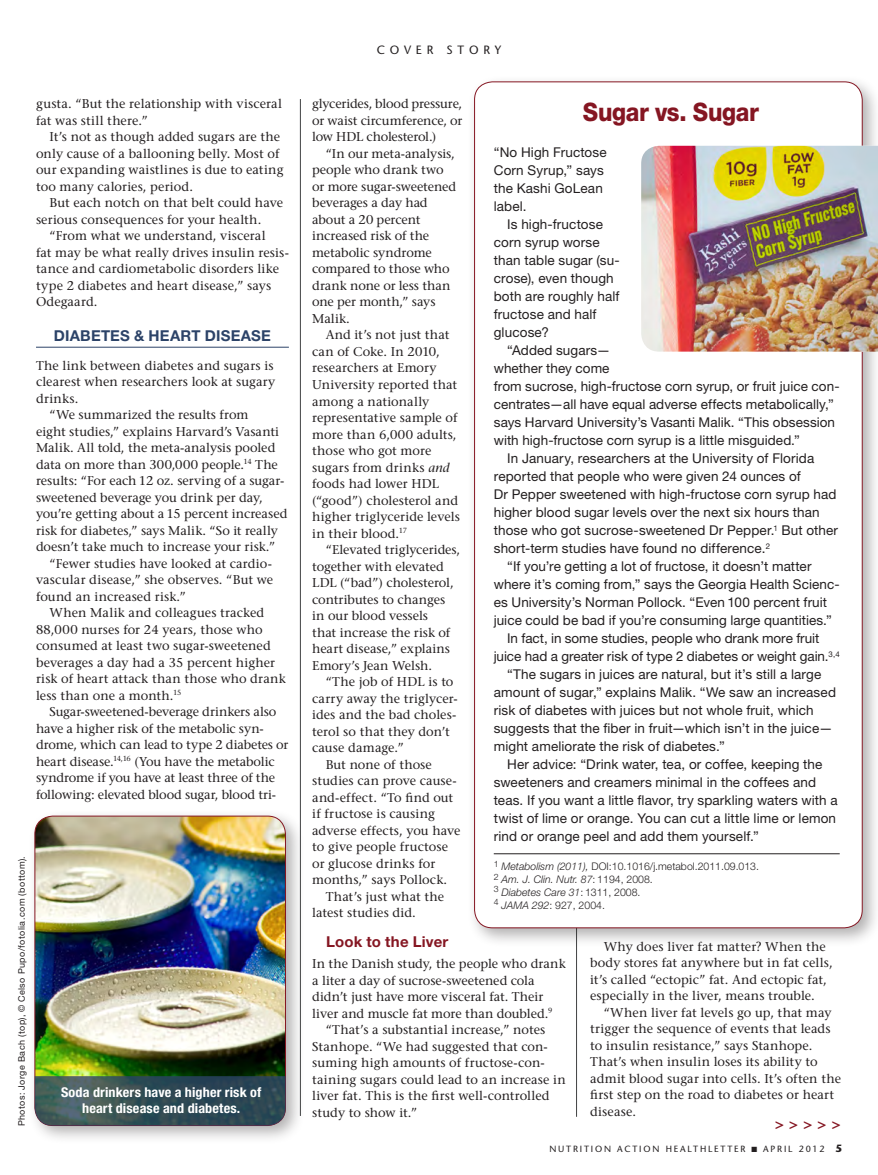
<style>
.page{position:relative;width:878px;height:1175px;background:#fff}
.page>*{position:absolute;margin:0;border:0;box-sizing:border-box;transform-origin:0 0}
.CS_BOX_HEAD_1{font:800 25.5px "Helvetica Neue LT Std";letter-spacing:-.015em;color:#851622;scale:.9 1}
.CS_Subhead{font:700 15px "Helvetica Neue LT Std";letter-spacing:.015em;color:#2c4368}
.CS_Subhead_2{font:700 15px "Helvetica Neue LT Std";letter-spacing:.01em;color:#851622}
.CS_Body_2{font:700 15px "Stone Sans Std";color:#851622}
.CS_Box_2{font:13.5px/18px "Helvetica Neue LT Std";letter-spacing:.01em;color:#231f20}
.CS_CAPTION{font:700 condensed 13.5px/16.5px "Helvetica Neue LT Std";letter-spacing:.01em;color:#fff;text-align:center;scale:1.05 1}
.CS_Box_1{font:13.5px/18px "Helvetica Neue LT Std";letter-spacing:.01em;color:#231f20}
.CS_Body_2-2{font:500 12.75px/16.5px "Stone Serif Std";letter-spacing:.005em;color:#231f20}
.Body_2_CS{font:500 12.75px/16.5px "Stone Serif Std";color:#231f20}
.body_1{font:500 12.75px/16.5px "Stone Serif Std";color:#231f20}
.t1{font:500 12px "Stone Sans Std";letter-spacing:.4em;color:#231f20}
.Endnote-multiple-no{font:italic 300 10.5px "Helvetica Neue LT Std";color:#231f20}
.Endnote-first-no_ind{font:300 10.5px "Helvetica Neue LT Std";color:#231f20}
.Endnote-multiple-no-2{font:300 10.5px "Helvetica Neue LT Std";color:#231f20}
.CS_credit{font:9px "Helvetica Neue LT Std";letter-spacing:.05em;color:#231f20}
.t2{font:500 9px "Stone Sans Std";letter-spacing:.2em;color:#231f20}
.s1{font-style:italic}
.s2{font-style:normal}
.s3{font-weight:700;font-size:10.5px}
</style>
<div class="page">
<hr style="left:576px;top:108px;width:1px;height:1008px;background:#414243">
<hr style="left:300px;top:99px;width:1px;height:1016px;background:#414243">
<hr style="left:36px;top:347px;width:253px;height:1px;background:#2c4368">
<div style="left:27px;top:808px;width:278px;height:337px;background:#231f20;opacity:.35"></div>
<img style="left:35px;top:816px;width:250px;height:260px">
<div style="left:467px;top:74px;width:411px;height:873px;background:#231f20;opacity:.35"></div>
<div style="left:474px;top:82px;width:388px;height:845px;background:#fff;border-radius:18px"></div>
<svg style="left:35px;top:1076px;width:251px;height:49px;background:#375057"></svg>
<hr style="left:494px;top:853px;width:345px;height:1px;background:#231f20">
<img style="left:641px;top:146px;width:237px;height:205px">
<p class="CS_Body_2-2" style="left:36px;top:96px;width:247px">gusta. “But the relationship with visceral fat was still there.”</p>
<p class="CS_Body_2-2" style="left:36px;top:129px;width:249px;text-indent:14px">It’s not as though added sugars are the only cause of a ballooning belly. Most of our expanding waistlines is due to eating too many calories, period.</p>
<p class="CS_Body_2-2" style="left:36px;top:195px;width:249px;text-indent:14px">But each notch on that belt could have serious consequences for your health.</p>
<p class="CS_Body_2-2" style="left:36px;top:228px;width:254px;text-indent:14px">“From what we understand, visceral<br>fat may be what really drives insulin resis&shy;tance and cardiometabolic disorders like type 2 diabetes and heart disease,” says Odegaard.</p>
<p class="CS_Subhead" style="left:54px;top:326px;width:219px">DIABETES &amp; HEART DISEASE</p>
<p class="body_1" style="left:36px;top:357px;width:241px">The link between diabetes and sugars is clearest when researchers look at sugary drinks.</p>
<p class="Body_2_CS" style="left:36px;top:406px;width:253px;text-indent:14px">“We summarized the results from<br>eight studies,” explains Harvard’s Vasanti Malik. All told, the meta-analysis pooled data on more than 300,000 people.<sup>14</sup> The results: “For each 12 oz. serving of a sugar&shy;sweetened beverage you drink per day, you’re getting about a 15 percent increased risk for diabetes,” says Malik. “So it really doesn’t take much to increase your risk.”</p>
<p class="Body_2_CS" style="left:36px;top:555px;width:238px;text-align:justify;text-indent:14px">“Fewer studies have looked at cardio&shy;vascular disease,” she observes. “But we found an increased risk.”</p>
<p class="Body_2_CS" style="left:36px;top:604px;width:251px;text-indent:14px">When Malik and colleagues tracked 88,000 nurses for 24 years, those who consumed at least two sugar-sweetened beverages a day had a 35 percent higher risk of heart attack than those who drank less than one a month.<sup>15</sup></p>
<p class="Body_2_CS" style="left:36px;top:703px;width:254px;text-indent:14px">Sugar-sweetened-beverage drinkers also have a higher risk of the metabolic syn&shy;drome, which can lead to type 2 diabetes or heart disease.<sup>14,16</sup> (You have the metabolic syndrome if you have at least three of the following: elevated blood sugar, blood tri-</p>
<p class="CS_credit" style="left:16px;top:1126px;width:272px;rotate:-90deg">Photos: Jorge Bach (top), © Celso Pupo/fotolia.com (bottom).</p>
<p class="CS_CAPTION" style="left:61px;top:1083px;width:192px">Soda drinkers have a higher risk of heart disease and diabetes.</p>
<p class="t1" style="left:376px;top:43px;width:126px">COVER STORY</p>
<p class="Body_2_CS" style="left:312px;top:96px;width:152px;text-align:justify">glycerides, blood pressure, or waist circumference, or low HDL cholesterol.)</p>
<p class="Body_2_CS" style="left:312px;top:145px;width:145px;text-indent:14px">“In our meta-analysis, people who drank two or more sugar-sweetened beverages a day had about a 20 percent increased risk of the metabolic syndrome compared to those who drank none or less than one per month,” says<br>Malik.</p>
<p class="Body_2_CS" style="left:312px;top:327px;width:149px;text-indent:14px">And it’s not just that can of Coke. In 2010, researchers at Emory<br>University reported that among a nationally representative sample of more than 6,000 adults, those who got more sugars from drinks <span class="s1">and </span>foods had lower HDL (“good”) cholesterol and higher triglyceride levels in their blood.<sup>17</sup></p>
<p class="CS_Body_2-2" style="left:312px;top:541px;width:150px;text-indent:14px">“Elevated triglycerides, together with elevated<br>LDL (“bad”) cholesterol, contributes to changes in our blood vessels<br>that increase the risk of heart disease,” explains<br>Emory’s Jean Welsh.</p>
<p class="CS_Body_2-2" style="left:312px;top:673px;width:147px;text-indent:14px">“The job of HDL is to carry away the triglycer&shy;ides and the bad choles&shy;terol so that they don’t cause damage.”</p>
<p class="CS_Body_2-2" style="left:312px;top:756px;width:150px;text-indent:14px">But none of those studies can prove cause&shy;and-effect. “To find out if fructose is causing adverse effects, you have to give people fructose or glucose drinks for months,” says Pollock.</p>
<p class="CS_Body_2-2" style="left:312px;top:888px;width:133px;text-indent:14px">That’s just what the latest studies did.</p>
<p class="CS_Subhead_2" style="left:326px;top:932px;width:124px">Look to the Liver</p>
<p class="body_1" style="left:312px;top:955px;width:255px">In the Danish study, the people who drank a liter a day of sucrose-sweetened cola didn’t just have more visceral fat. Their liver and muscle fat more than doubled.<sup>9</sup></p>
<p class="CS_Body_2-2" style="left:312px;top:1021px;width:255px;text-indent:14px">“That’s a substantial increase,” notes Stanhope. “We had suggested that con&shy;suming high amounts of fructose-con&shy;taining sugars could lead to an increase in liver fat. This is the first well-controlled study to show it.”</p>
<p class="CS_BOX_HEAD_1" style="left:583px;top:96px;width:197px">Sugar vs. Sugar</p>
<p class="CS_Box_1" style="left:494px;top:143px;width:114px">“No High Fructose<br>Corn Syrup,” says the Kashi GoLean label.</p>
<p class="CS_Box_2" style="left:494px;top:215px;width:127px;text-indent:14px">Is high-fructose corn syrup worse than table sugar (su&shy;crose), even though both are roughly half fructose and half glucose?</p>
<p class="CS_Box_2" style="left:494px;top:341px;width:347px;text-indent:14px">“Added sugars—<br>whether they come<br>from sucrose, high-fructose corn syrup, or fruit juice con&shy;centrates—all have equal adverse effects metabolically,” says Harvard University’s Vasanti Malik. “This obsession with high-fructose corn syrup is a little misguided.”</p>
<p class="CS_Box_2" style="left:494px;top:449px;width:346px;text-indent:14px">In January, researchers at the University of Florida reported that people who were given 24 ounces of<br>Dr Pepper sweetened with high-fructose corn syrup had higher blood sugar levels over the next six hours than those who got sucrose-sweetened Dr Pepper.<sup>1</sup> But other short-term studies have found no difference.<sup>2</sup></p>
<p class="CS_Box_2" style="left:494px;top:557px;width:347px;text-indent:14px">“If you’re getting a lot of fructose, it doesn’t matter where it’s coming from,” says the Georgia Health Scienc&shy;es University’s Norman Pollock. “Even 100 percent fruit juice could be bad if you’re consuming large quantities.”</p>
<p class="CS_Box_2" style="left:494px;top:629px;width:347px;text-align:center">In fact, in some studies, people who drank more fruit<br>juice had a greater risk of type 2 diabetes or weight gain.<sup>3,4</sup></p>
<p class="CS_Box_2" style="left:494px;top:665px;width:344px;text-indent:14px">“The sugars in juices are natural, but it’s still a large amount of sugar,” explains Malik. “We saw an increased risk of diabetes with juices but not whole fruit, which suggests that the fiber in fruit—which isn’t in the juice— might ameliorate the risk of diabetes.”</p>
<p class="CS_Box_2" style="left:494px;top:755px;width:345px;text-indent:14px">Her advice: “Drink water, tea, or coffee, keeping the sweeteners and creamers minimal in the coffees and teas. If you want a little flavor, try sparkling waters with a twist of lime or orange. You can cut a little lime or lemon rind or orange peel and add them yourself.”</p>
<p class="Endnote-first-no_ind" style="left:494px;top:860px;width:267px"><sup>1</sup> <span class="s1">Metabolism (2011),</span> DOI:10.1016/j.metabol.2011.09.013.</p>
<p class="Endnote-multiple-no" style="left:494px;top:873px;width:160px"><sup>2</sup> Am. J. Clin. Nutr. 87<span class="s2">: 1194, 2008.</span></p>
<p class="Endnote-multiple-no" style="left:494px;top:886px;width:148px"><sup>3</sup> Diabetes Care 31<span class="s2">: 1311, 2008.</span></p>
<p class="Endnote-multiple-no-2" style="left:494px;top:898px;width:113px"><sup>4</sup> <span class="s1">JAMA 292</span>: 927, 2004.</p>
<p class="CS_Body_2-2" style="left:590px;top:938px;width:244px;text-indent:14px">Why does liver fat matter? When the body stores fat anywhere but in fat cells, it’s called “ectopic” fat. And ectopic fat, especially in the liver, means trouble.</p>
<p class="CS_Body_2-2" style="left:590px;top:1004px;width:252px;text-indent:14px">“When liver fat levels go up, that may trigger the sequence of events that leads to insulin resistance,” says Stanhope.<br>That’s when insulin loses its ability to admit blood sugar into cells. It’s often the first step on the road to diabetes or heart disease.</p>
<p class="CS_Body_2" style="left:774px;top:1115px;width:68px">&gt; &gt; &gt; &gt; &gt;</p>
<p class="t2" style="left:549px;top:1143px;width:294px">NUTRITION ACTION HEALTHLETTER ■ APRIL 2012 <span class="s3">5</span></p>
</div>
